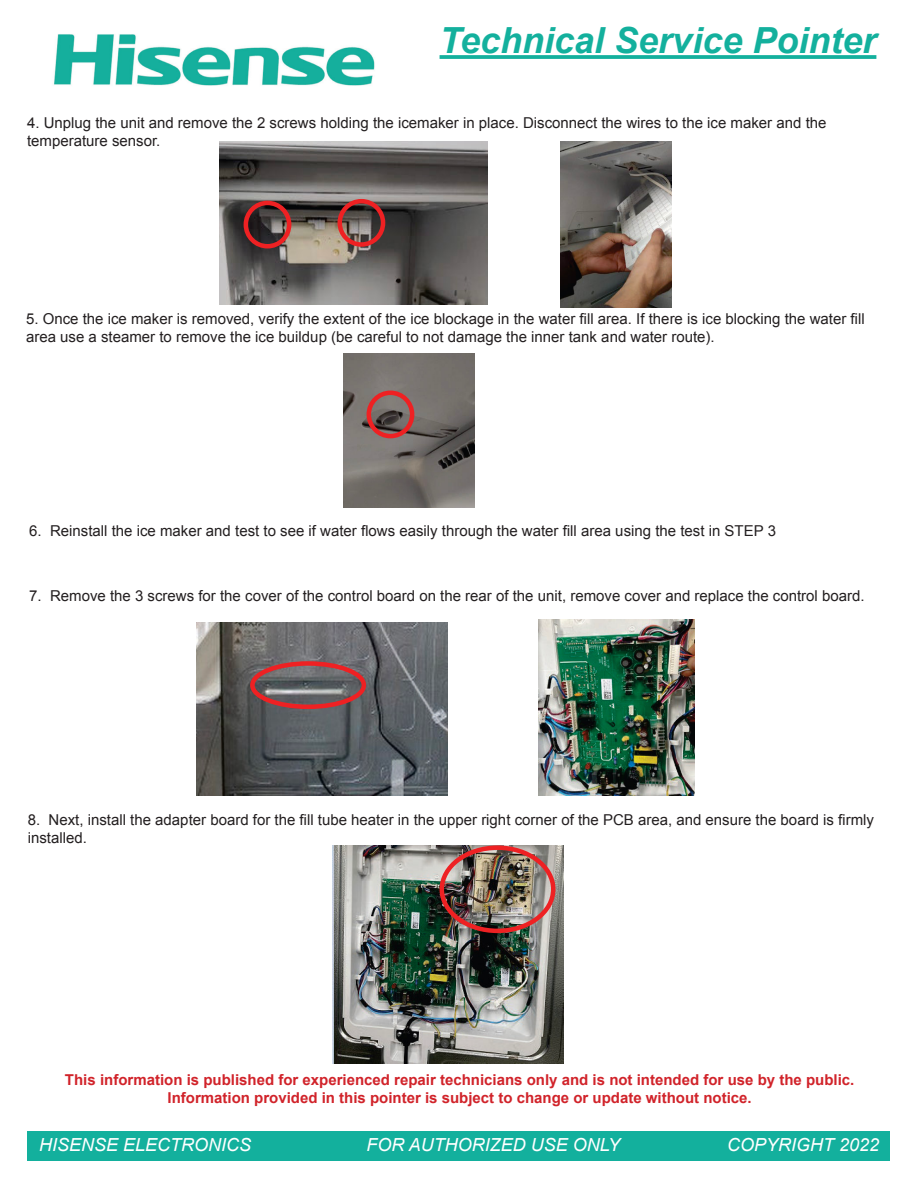
<style>
.page{position:relative;width:918px;height:1188px;background:#fff}
.page>*{position:absolute;margin:0;border:0;box-sizing:border-box;transform-origin:0 0}
.t1{font:italic 700 36px "Arial";color:#13b09d}
.t2{font:italic 18px "Arial";color:#fff}
.t3{font:15px/18px "Arial";color:#231f20}
.t4{font:700 15px/18px "Arial";color:#d1232a;text-align:center}
</style>
<div class="page">
<img style="left:54px;top:34px;width:321px;height:52px">
<svg style="left:440px;top:55px;width:436px;height:4px;background:#1fb4a2"></svg>
<div style="left:28px;top:1131px;width:862px;height:30px;background:#13b09d"></div>
<img style="left:220px;top:142px;width:268px;height:162px">
<img style="left:561px;top:142px;width:111px;height:166px">
<div style="left:244px;top:201px;width:47px;height:48px;border:4px solid #ee2123;border-radius:50%"></div>
<div style="left:338px;top:199px;width:47px;height:48px;border:4px solid #ee2123;border-radius:50%"></div>
<img style="left:344px;top:353px;width:131px;height:154px">
<div style="left:367px;top:391px;width:47px;height:47px;border:4px solid #ee2123;border-radius:50%"></div>
<img style="left:197px;top:622px;width:251px;height:174px">
<div style="left:250px;top:661px;width:116px;height:48px;border:4px solid #ee2123;border-radius:50%"></div>
<img style="left:538px;top:620px;width:156px;height:176px">
<img style="left:332px;top:845px;width:232px;height:219px">
<div style="left:440px;top:845px;width:116px;height:88px;border:4px solid #ee2123;border-radius:50%"></div>
<p class="t1" style="left:440px;top:17px;width:438px">Technical Service Pointer</p>
<p class="t3" style="left:27px;top:113px;width:801px">4. Unplug the unit and remove the 2 screws holding the icemaker in place. Disconnect the wires to the ice maker and the temperature sensor.</p>
<p class="t3" style="left:26px;top:309px;width:840px">5. Once the ice maker is removed, verify the extent of the ice blockage in the water fill area. If there is ice blocking the water fill area use a steamer to remove the ice buildup (be careful to not damage the inner tank and water route).</p>
<p class="t3" style="left:29px;top:522px;width:748px">6. Reinstall the ice maker and test to see if water flows easily through the water fill area using the test in STEP 3</p>
<p class="t3" style="left:29px;top:586px;width:837px">7. Remove the 3 screws for the cover of the control board on the rear of the unit, remove cover and replace the control board.</p>
<p class="t3" style="left:28px;top:811px;width:848px">8. Next, install the adapter board for the fill tube heater in the upper right corner of the PCB area, and ensure the board is firmly installed.</p>
<p class="t4" style="left:65px;top:1072px;width:791px">This information is published for experienced repair technicians only and is not intended for use by the public.<br>Information provided in this pointer is subject to change or update without notice.</p>
<p class="t2" style="left:39px;top:1133px;width:214px">HISENSE ELECTRONICS</p>
<p class="t2" style="left:367px;top:1133px;width:255px">FOR AUTHORIZED USE ONLY</p>
<p class="t2" style="left:727px;top:1133px;width:154px">COPYRIGHT 2022</p>
</div>
